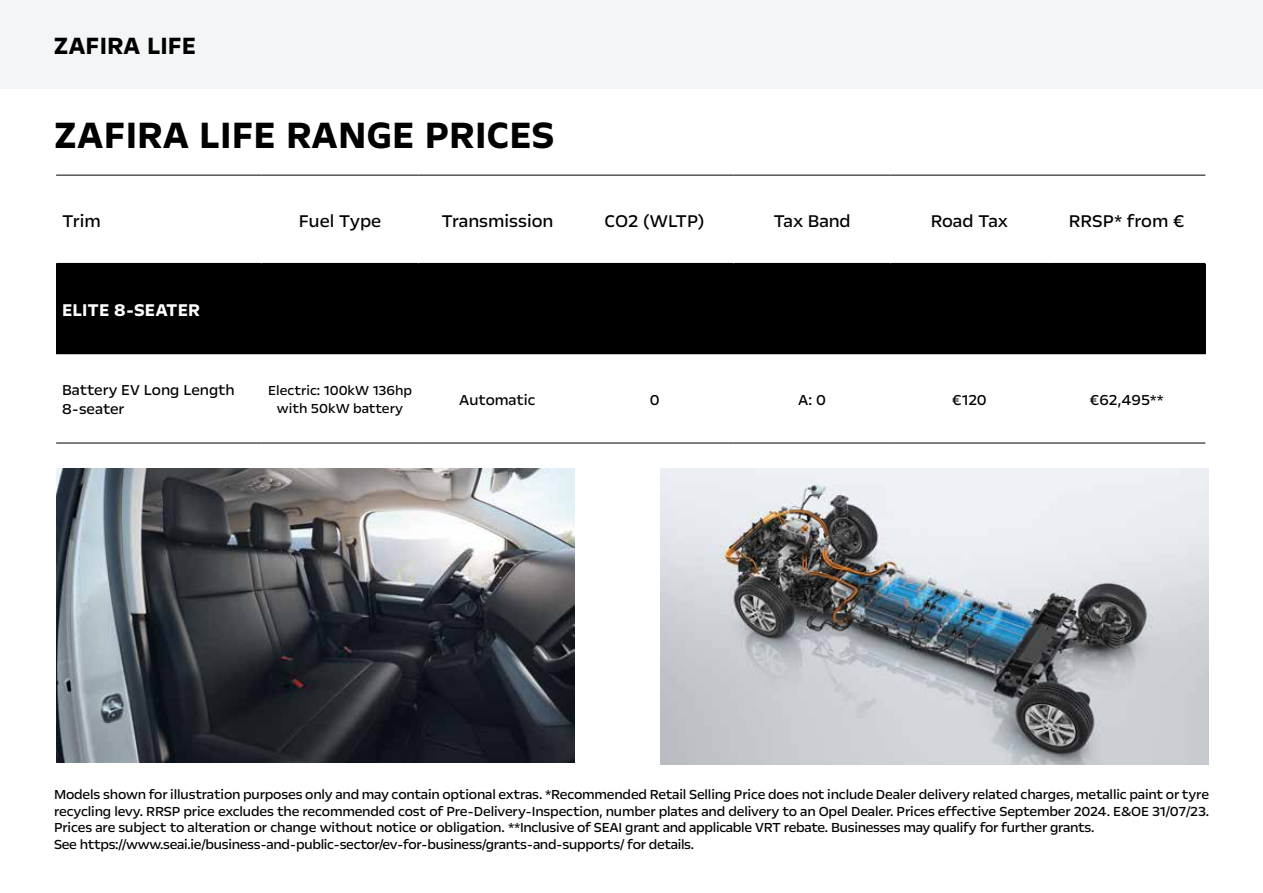
<style>
.page{position:relative;width:1263px;height:893px;background:#fff}
.page>*{position:absolute;margin:0;border:0;box-sizing:border-box;transform-origin:0 0}
.t1{font:700 42px "Opel Next";color:#000}
.t2{font:700 27px "Opel Next";color:#000}
.t3{font:19.5px "Opel Next";color:#000}
.t4{font:700 19.5px "Opel Next";color:#fff}
.t5{font:16.5px/19.8px "Opel Next";color:#000}
.t6{font:15px/16.5px "Opel Next";letter-spacing:-.01em;color:#000}
</style>
<div class="page">
<div style="left:0;top:0;width:1262px;height:89px;background:#f4f5f6"></div>
<div style="left:56px;top:264px;width:1149px;height:90px;background:#000"></div>
<hr style="left:56px;top:175px;width:205px;height:1px;background:#000">
<hr style="left:261px;top:175px;width:158px;height:1px;background:#000">
<hr style="left:419px;top:175px;width:157px;height:1px;background:#000">
<hr style="left:576px;top:175px;width:157px;height:1px;background:#000">
<hr style="left:733px;top:175px;width:158px;height:1px;background:#000">
<hr style="left:891px;top:175px;width:157px;height:1px;background:#000">
<hr style="left:1048px;top:175px;width:157px;height:1px;background:#000">
<hr style="left:56px;top:263px;width:205px;height:3px;background:#000">
<hr style="left:261px;top:263px;width:158px;height:3px;background:#000">
<hr style="left:419px;top:263px;width:157px;height:3px;background:#000">
<hr style="left:576px;top:263px;width:157px;height:3px;background:#000">
<hr style="left:733px;top:263px;width:158px;height:3px;background:#000">
<hr style="left:891px;top:263px;width:157px;height:3px;background:#000">
<hr style="left:1048px;top:263px;width:157px;height:3px;background:#000">
<hr style="left:56px;top:443px;width:205px;height:1px;background:#000">
<hr style="left:261px;top:443px;width:158px;height:1px;background:#000">
<hr style="left:419px;top:443px;width:157px;height:1px;background:#000">
<hr style="left:576px;top:443px;width:157px;height:1px;background:#000">
<hr style="left:733px;top:443px;width:158px;height:1px;background:#000">
<hr style="left:891px;top:443px;width:157px;height:1px;background:#000">
<hr style="left:1048px;top:443px;width:157px;height:1px;background:#000">
<img style="left:56px;top:468px;width:519px;height:295px">
<img style="left:660px;top:468px;width:549px;height:297px">
<h2 class="t2" style="left:54px;top:29px;width:144px">ZAFIRA LIFE</h2>
<h1 class="t1" style="left:54px;top:109px;width:502px">ZAFIRA LIFE RANGE PRICES</h1>
<h3 class="t3" style="left:62px;top:209px;width:40px">Trim</h3>
<h3 class="t3" style="left:299px;top:209px;width:84px">Fuel Type</h3>
<h3 class="t3" style="left:441px;top:209px;width:113px">Transmission</h3>
<h3 class="t3" style="left:605px;top:209px;width:102px">CO2 (WLTP)</h3>
<h3 class="t3" style="left:773px;top:209px;width:79px">Tax Band</h3>
<h3 class="t3" style="left:931px;top:209px;width:79px">Road Tax</h3>
<h3 class="t3" style="left:1069px;top:209px;width:117px">RRSP* from €</h3>
<h3 class="t4" style="left:62px;top:298px;width:139px">ELITE 8-SEATER</h3>
<p class="t5" style="left:62px;top:379px;width:174px">Battery EV Long Length<br>8-seater</p>
<p class="t6" style="left:268px;top:381px;width:145px;line-height:18px;text-align:center">Electric: 100kW 136hp with 50kW battery</p>
<p class="t5" style="left:459px;top:389px;width:78px">Automatic</p>
<p class="t5" style="left:650px;top:389px;width:11px">0</p>
<p class="t5" style="left:798px;top:389px;width:29px">A: 0</p>
<p class="t5" style="left:952px;top:389px;width:36px">€120</p>
<p class="t5" style="left:1090px;top:389px;width:76px">€62,495**</p>
<p class="t6" style="left:54px;top:786px;width:1156px">Models shown for illustration purposes only and may contain optional extras. *Recommended Retail Selling Price does not include Dealer delivery related charges, metallic paint or tyre recycling levy. RRSP price excludes the recommended cost of Pre-Delivery-Inspection, number plates and delivery to an Opel Dealer. Prices effective September 2024. E&amp;OE 31/07/23.<br>Prices are subject to alteration or change without notice or obligation. **Inclusive of SEAI grant and applicable VRT rebate. Businesses may qualify for further grants.<br>See https://www.seai.ie/business-and-public-sector/ev-for-business/grants-and-supports/ for details.</p>
</div>
